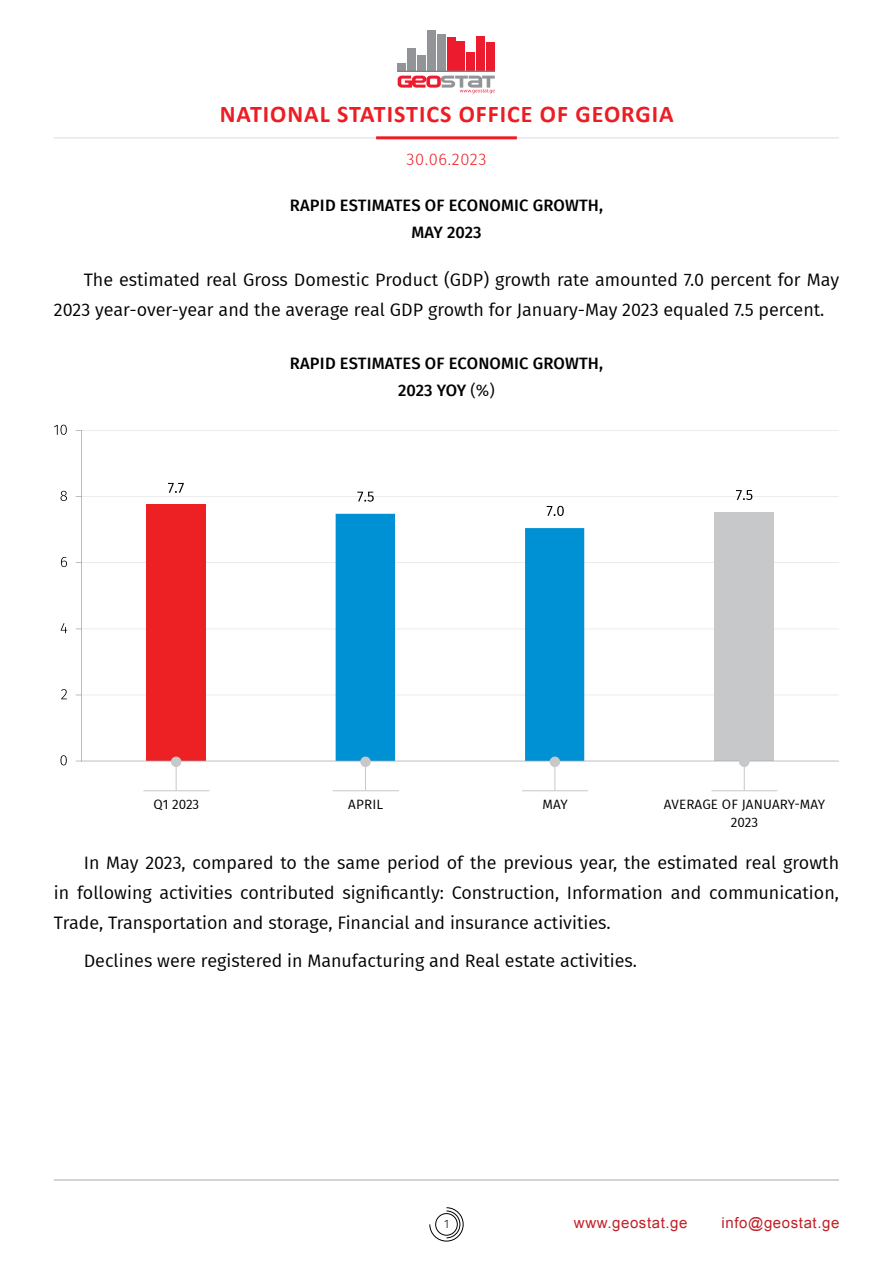
<style>
.page{position:relative;width:893px;height:1263px;background:#fff}
.page>*{position:absolute;margin:0;border:0;box-sizing:border-box;transform-origin:0 0}
.t1{font:700 24px "Calibri";letter-spacing:.04em;color:#ed1d24}
.t2{font:18px/30px "Fira GO";color:#000}
.t3{font:500 16.5px/27px "Fira GO";letter-spacing:.01em;color:#000;text-align:center}
.t4{font:300 16.5px "Fira GO";letter-spacing:.04em;color:#ed1d24}
.t5{font:15px "BPG Ingiri Arial";letter-spacing:.04em;color:#c12026}
.t6{font:13.5px/18px "Fira GO";letter-spacing:.01em;color:#000;text-align:center}
.t7{font:300 12px "Fira GO";color:#000}
.s1{font-weight:400}
</style>
<div class="page">
<svg style="left:429px;top:1207px;width:35px;height:34px"></svg>
<hr style="left:54px;top:1179px;width:785px;height:1px;background:#a7a9ac">
<hr style="left:54px;top:137px;width:785px;height:2px;background:#e6e7e8">
<hr style="left:376px;top:136px;width:141px;height:3px;background:#ed1d24">
<div style="left:398px;top:63px;width:8px;height:9px;background:#929497"></div>
<div style="left:407px;top:48px;width:9px;height:24px;background:#929497"></div>
<div style="left:417px;top:55px;width:9px;height:17px;background:#929497"></div>
<div style="left:427px;top:30px;width:9px;height:42px;background:#929497"></div>
<div style="left:437px;top:34px;width:9px;height:38px;background:#929497"></div>
<div style="left:447px;top:37px;width:8px;height:35px;background:#ec1b2e"></div>
<div style="left:457px;top:42px;width:8px;height:30px;background:#ec1b2e"></div>
<div style="left:466px;top:52px;width:9px;height:20px;background:#ec1b2e"></div>
<div style="left:476px;top:36px;width:9px;height:36px;background:#ec1b2e"></div>
<div style="left:486px;top:42px;width:9px;height:30px;background:#ec1b2e"></div>
<hr style="left:398px;top:71px;width:97px;height:1px;background:#808184">
<svg style="left:398px;top:76px;width:97px;height:17px"></svg>
<svg style="left:61px;top:755px;width:6px;height:10px"></svg>
<svg style="left:61px;top:689px;width:6px;height:10px"></svg>
<svg style="left:61px;top:623px;width:6px;height:10px"></svg>
<svg style="left:61px;top:557px;width:6px;height:10px"></svg>
<svg style="left:61px;top:491px;width:6px;height:10px"></svg>
<svg style="left:54px;top:425px;width:13px;height:10px"></svg>
<hr style="left:333px;top:790px;width:65px;height:1px;background:#c7c8ca">
<hr style="left:522px;top:790px;width:66px;height:1px;background:#c7c8ca">
<hr style="left:712px;top:790px;width:65px;height:1px;background:#c7c8ca">
<hr style="left:144px;top:790px;width:65px;height:1px;background:#c7c8ca">
<svg style="left:76px;top:430px;width:763px;height:360px"></svg>
<h1 class="t1" style="left:220px;top:97px;width:455px">NATIONAL STATISTICS OFFICE OF GEORGIA</h1>
<p class="t4" style="left:407px;top:149px;width:81px">30.06.2023</p>
<p class="t3" style="left:290px;top:192px;width:315px">RAPID ESTIMATES OF ECONOMIC GROWTH,<br>MAY 2023</p>
<p class="t2" style="left:54px;top:264px;width:787px;text-indent:30px">The estimated real Gross Domestic Product (GDP) growth rate amounted 7.0 percent for May<br>2023 year-over-year and the average real GDP growth for January-May 2023 equaled 7.5 percent.</p>
<p class="t3" style="left:290px;top:350px;width:315px">RAPID ESTIMATES OF ECONOMIC GROWTH,<br>2023 YOY <span class="s1">(%)</span></p>
<p class="t6" style="left:153px;top:795px;width:47px">Q1 2023</p>
<p class="t6" style="left:348px;top:795px;width:36px">APRIL</p>
<p class="t6" style="left:542px;top:795px;width:27px">MAY</p>
<p class="t6" style="left:664px;top:795px;width:163px">AVERAGE OF JANUARY-MAY<br>2023</p>
<p class="t2" style="left:54px;top:848px;width:787px;text-align:justify;text-indent:30px">In May 2023, compared to the same period of the previous year, the estimated real growth in following activities contributed significantly: Construction, Information and communication, Trade, Transportation and storage, Financial and insurance activities.</p>
<p class="t2" style="left:84px;top:946px;width:555px">Declines were registered in Manufacturing and Real estate activities.</p>
<p class="t7" style="left:444px;top:1217px;width:6px">1</p>
<p class="t5" style="left:574px;top:1213px;width:115px">www.geostat.ge</p>
<p class="t5" style="left:722px;top:1213px;width:119px">info@geostat.ge</p>
</div>
